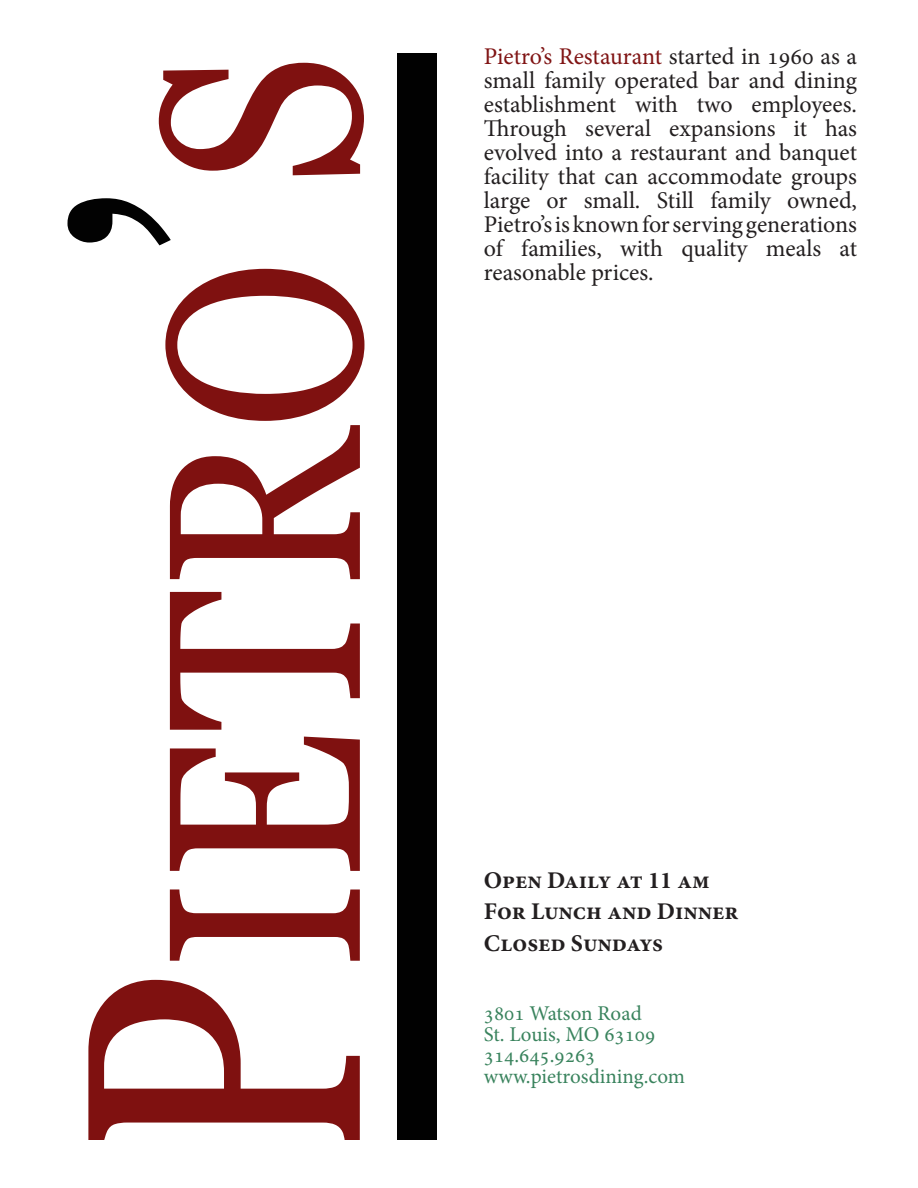
<style>
.page{position:relative;width:918px;height:1188px;background:#fff}
.page>*{position:absolute;margin:0;border:0;box-sizing:border-box;transform-origin:0 0}
.t1{font:24px/24px "Minion Pro";color:#231f20;text-align:justify}
.t2{font:700 24px "Minion Pro";color:#231f20}
.t3{font:21px "Minion Pro";color:#39835d}
.s1{color:#801414}
</style>
<div class="page">
<img style="left:67px;top:62px;width:298px;height:1077px">
<div style="left:397px;top:53px;width:39px;height:1086px;background:#010101"></div>
<p class="t1" style="left:484px;top:45px;width:375px"><span class="s1">Pietro’s Restaurant</span> started in 1960 as a small family operated bar and dining establishment with two employees.<br>Through several expansions it has evolved into a restaurant and banquet facility that can accommodate groups large or small. Still family owned, Pietro’s is known for serving generations of families, with quality meals at reasonable prices.</p>
<p class="t2" style="left:484px;top:863px;width:227px">Open Daily at 11 am</p>
<p class="t2" style="left:484px;top:895px;width:256px">For Lunch and Dinner</p>
<p class="t2" style="left:484px;top:926px;width:181px">Closed Sundays</p>
<p class="t3" style="left:484px;top:999px;width:159px">3801 Watson Road</p>
<p class="t3" style="left:484px;top:1020px;width:173px">St. Louis, MO 63109</p>
<p class="t3" style="left:484px;top:1041px;width:113px">314.645.9263</p>
<p class="t3" style="left:484px;top:1062px;width:203px">www.pietrosdining.com</p>
</div>
